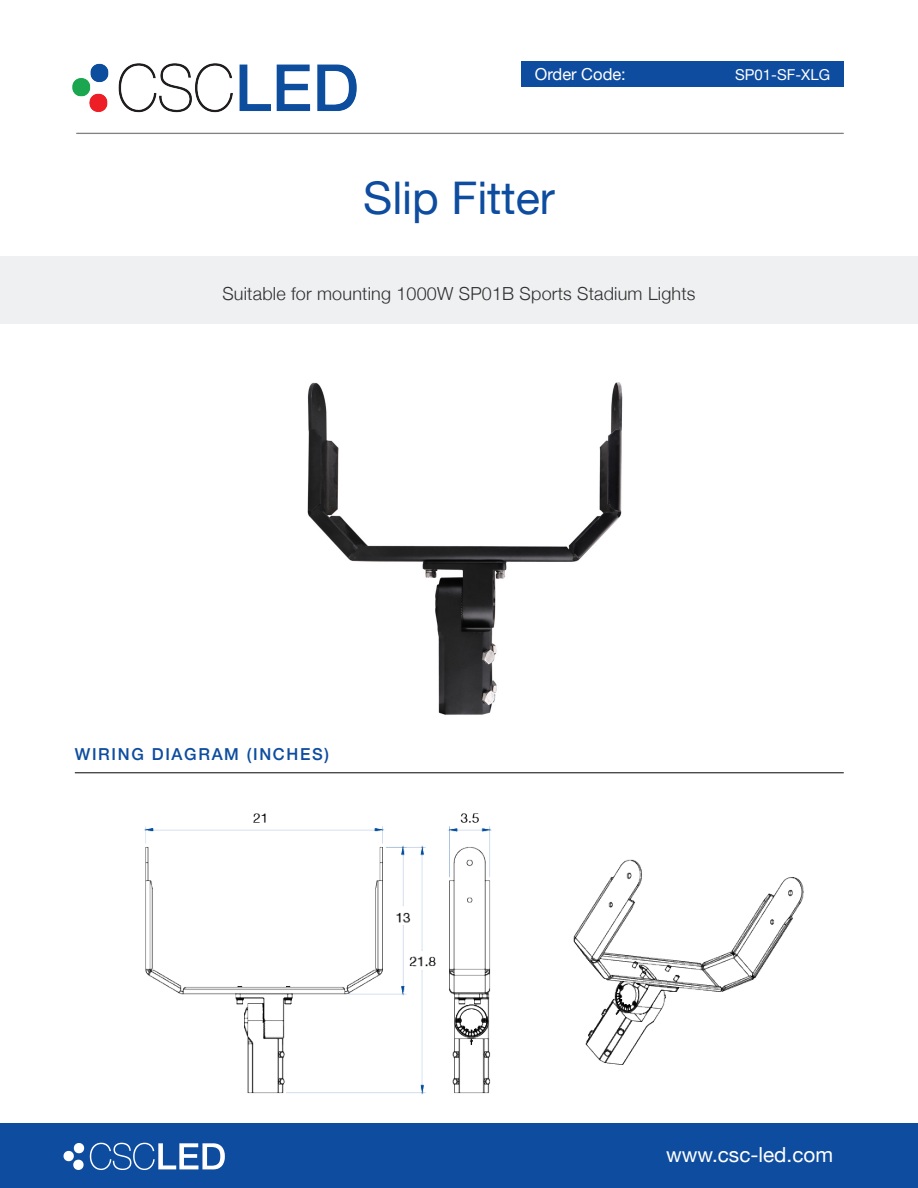
<style>
.page{position:relative;width:918px;height:1188px;background:#fff}
.page>*{position:absolute;margin:0;border:0;box-sizing:border-box;transform-origin:0 0}
.t1{font:45px "Helvetica Neue";color:#0d4c9f}
.t2{font:20.7px "Helvetica Neue";color:#fff}
.t3{font:300 18px "Helvetica Neue";letter-spacing:.01em;color:#2e2f2e}
.t4{font:500 16.5px "Helvetica Neue";letter-spacing:.1em;color:#0d4c9f}
.t5{font:16.5px "Helvetica Neue";color:#fff}
.t6{font:15px "Helvetica Neue";color:#fff}
</style>
<div class="page">
<img style="left:245px;top:382px;width:428px;height:392px">
<div style="left:0;top:256px;width:918px;height:68px;background:#eff0f2"></div>
<div style="left:521px;top:61px;width:323px;height:25px;background:#0d4c9f"></div>
<img style="left:72px;top:63px;width:285px;height:50px">
<hr style="left:76px;top:133px;width:768px;height:1px;background:#818183">
<div style="left:0;top:1123px;width:918px;height:65px;background:#0d4c9f"></div>
<svg style="left:90px;top:1143px;width:135px;height:27px"></svg>
<div style="left:74px;top:1143px;width:10px;height:10px;background:#fff;border-radius:5px"></div>
<div style="left:73px;top:1160px;width:11px;height:10px;background:#fff;border-radius:5px"></div>
<div style="left:64px;top:1151px;width:10px;height:10px;background:#fff;border-radius:5px"></div>
<hr style="left:75px;top:772px;width:769px;height:1px;background:#231f20">
<img style="left:144px;top:813px;width:660px;height:282px">
<p class="t5" style="left:535px;top:63px;width:93px">Order Code:</p>
<p class="t6" style="left:735px;top:64px;width:97px">SP01-SF-XLG</p>
<p class="t1" style="left:363px;top:166px;width:193px">Slip Fitter</p>
<p class="t3" style="left:222px;top:279px;width:475px">Suitable for mounting 1000W SP01B Sports Stadium Lights</p>
<p class="t4" style="left:75px;top:741px;width:256px">WIRING DIAGRAM (INCHES)</p>
<p class="t2" style="left:666px;top:1140px;width:169px">www.csc-led.com</p>
</div>
